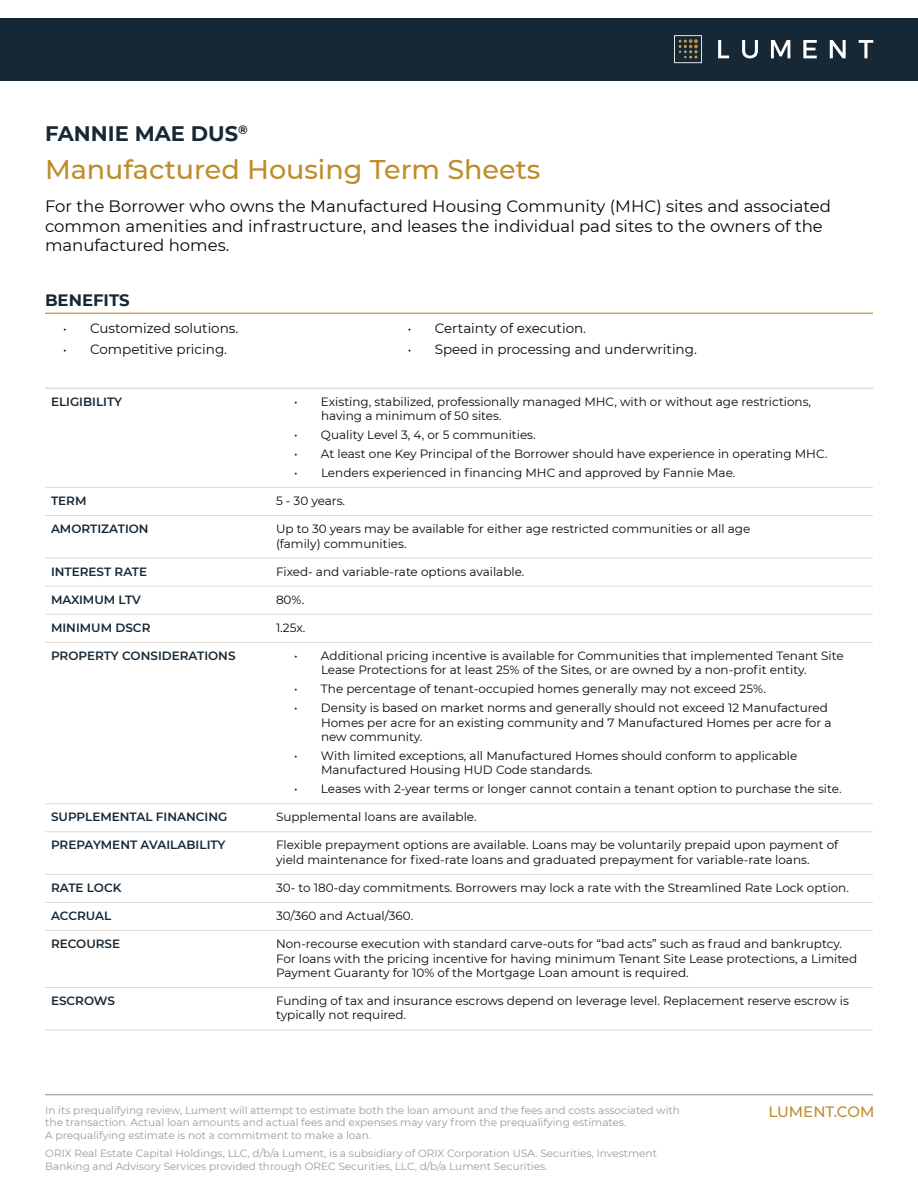
<style>
.page{position:relative;width:918px;height:1188px;background:#fff}
.page>*{position:absolute;margin:0;border:0;box-sizing:border-box;transform-origin:0 0}
.t1{font:500 27px "Montserrat";color:#bf8c2c}
.t2{font:700 21px "Montserrat";color:#162835}
.t3{font:16.5px/19.8px "Montserrat";color:#070808}
.t4{font:700 16.5px "Montserrat";color:#162835}
.t5{font:500 15px "Montserrat";color:#bf8c2c}
.t6{font:13.5px "Montserrat";color:#070808}
.t7{font:12px/14.4px "Montserrat";color:#070808}
.t8{font:600 12px "Montserrat";color:#162835}
.t9{font:10.5px/12.6px "Montserrat";color:#999a9c}
.s1{font-size:12px}
</style>
<div class="page">
<div style="left:0;top:18px;width:918px;height:63px;background:#162835"></div>
<svg style="left:674px;top:35px;width:28px;height:28px"></svg>
<svg style="left:718px;top:40px;width:11px;height:18px"></svg>
<svg style="left:742px;top:40px;width:16px;height:18px"></svg>
<svg style="left:771px;top:40px;width:19px;height:18px"></svg>
<svg style="left:830px;top:40px;width:16px;height:18px"></svg>
<svg style="left:859px;top:40px;width:14px;height:18px"></svg>
<svg style="left:803px;top:40px;width:14px;height:18px"></svg>
<hr style="left:45px;top:1094px;width:828px;height:1px;background:#999a9c">
<hr style="left:45px;top:313px;width:828px;height:1px;background:#bf8c2c">
<hr style="left:45px;top:515px;width:225px;height:1px;background:#dcdbdc">
<hr style="left:270px;top:515px;width:603px;height:1px;background:#dcdbdc">
<hr style="left:45px;top:558px;width:225px;height:1px;background:#dcdbdc">
<hr style="left:270px;top:558px;width:603px;height:1px;background:#dcdbdc">
<hr style="left:45px;top:586px;width:225px;height:1px;background:#dcdbdc">
<hr style="left:270px;top:586px;width:603px;height:1px;background:#dcdbdc">
<hr style="left:45px;top:614px;width:225px;height:1px;background:#dcdbdc">
<hr style="left:270px;top:614px;width:603px;height:1px;background:#dcdbdc">
<hr style="left:45px;top:642px;width:225px;height:1px;background:#dcdbdc">
<hr style="left:270px;top:642px;width:603px;height:1px;background:#dcdbdc">
<hr style="left:45px;top:803px;width:225px;height:1px;background:#dcdbdc">
<hr style="left:270px;top:803px;width:603px;height:1px;background:#dcdbdc">
<hr style="left:45px;top:831px;width:225px;height:1px;background:#dcdbdc">
<hr style="left:270px;top:831px;width:603px;height:1px;background:#dcdbdc">
<hr style="left:45px;top:874px;width:225px;height:1px;background:#dcdbdc">
<hr style="left:270px;top:874px;width:603px;height:1px;background:#dcdbdc">
<hr style="left:45px;top:902px;width:225px;height:1px;background:#dcdbdc">
<hr style="left:270px;top:902px;width:603px;height:1px;background:#dcdbdc">
<hr style="left:45px;top:930px;width:225px;height:1px;background:#dcdbdc">
<hr style="left:270px;top:930px;width:603px;height:1px;background:#dcdbdc">
<hr style="left:45px;top:987px;width:225px;height:1px;background:#dcdbdc">
<hr style="left:270px;top:987px;width:603px;height:1px;background:#dcdbdc">
<hr style="left:45px;top:1030px;width:225px;height:1px;background:#dcdbdc">
<hr style="left:270px;top:1030px;width:603px;height:1px;background:#dcdbdc">
<hr style="left:45px;top:487px;width:225px;height:1px;background:#dcdbdc">
<hr style="left:270px;top:487px;width:603px;height:1px;background:#dcdbdc">
<hr style="left:45px;top:388px;width:225px;height:1px;background:#d2d2d2">
<hr style="left:270px;top:388px;width:603px;height:1px;background:#d2d2d2">
<h2 class="t2" style="left:45px;top:121px;width:204px">FANNIE MAE DUS<sup>®</sup></h2>
<h1 class="t1" style="left:45px;top:158px;width:497px">Manufactured Housing Term Sheets</h1>
<h3 class="t3" style="left:45px;top:197px;width:788px">For the Borrower who owns the Manufactured Housing Community (MHC) sites and associated common amenities and infrastructure, and leases the individual pad sites to the owners of the manufactured homes.</h3>
<h3 class="t4" style="left:45px;top:291px;width:86px">BENEFITS</h3>
<p class="t6" style="left:63px;top:322px;width:177px"><span class="s1">•</span> Customized solutions.</p>
<p class="t6" style="left:63px;top:343px;width:166px"><span class="s1">•</span> Competitive pricing.</p>
<p class="t6" style="left:408px;top:322px;width:180px"><span class="s1">•</span> Certainty of execution.</p>
<p class="t6" style="left:408px;top:343px;width:291px"><span class="s1">•</span> Speed in processing and underwriting.</p>
<p class="t8" style="left:51px;top:395px;width:73px">ELIGIBILITY</p>
<p class="t7" style="left:321px;top:395px;width:492px;text-indent:-27px">• Existing, stabilized, professionally managed MHC, with or without age restrictions, having a minimum of 50 sites.</p>
<p class="t7" style="left:294px;top:428px;width:243px">• Quality Level 3, 4, or 5 communities.</p>
<p class="t7" style="left:294px;top:447px;width:535px">• At least one Key Principal of the Borrower should have experience in operating MHC.</p>
<p class="t7" style="left:294px;top:466px;width:443px">• Lenders experienced in financing MHC and approved by Fannie Mae.</p>
<p class="t8" style="left:51px;top:494px;width:37px">TERM</p>
<p class="t7" style="left:276px;top:494px;width:71px">5 - 30 years.</p>
<p class="t8" style="left:51px;top:522px;width:99px">AMORTIZATION</p>
<p class="t7" style="left:276px;top:522px;width:476px">Up to 30 years may be available for either age restricted communities or all age (family) communities.</p>
<p class="t8" style="left:51px;top:564px;width:98px">INTEREST RATE</p>
<p class="t7" style="left:276px;top:565px;width:250px">Fixed- and variable-rate options available.</p>
<p class="t8" style="left:51px;top:593px;width:91px">MAXIMUM LTV</p>
<p class="t7" style="left:276px;top:593px;width:30px">80%.</p>
<p class="t8" style="left:51px;top:621px;width:101px">MINIMUM DSCR</p>
<p class="t7" style="left:276px;top:621px;width:31px">1.25x.</p>
<p class="t8" style="left:51px;top:649px;width:186px">PROPERTY CONSIDERATIONS</p>
<p class="t7" style="left:321px;top:649px;width:524px;text-indent:-27px">• Additional pricing incentive is available for Communities that implemented Tenant Site<br>Lease Protections for at least 25% of the Sites, or are owned by a non-profit entity.</p>
<p class="t7" style="left:294px;top:682px;width:473px">• The percentage of tenant-occupied homes generally may not exceed 25%.</p>
<p class="t7" style="left:321px;top:701px;width:512px;text-indent:-27px">• Density is based on market norms and generally should not exceed 12 Manufactured<br>Homes per acre for an existing community and 7 Manufactured Homes per acre for a new community.</p>
<p class="t7" style="left:321px;top:749px;width:478px;text-indent:-27px">• With limited exceptions, all Manufactured Homes should conform to applicable<br>Manufactured Housing HUD Code standards.</p>
<p class="t7" style="left:294px;top:782px;width:549px">• Leases with 2-year terms or longer cannot contain a tenant option to purchase the site.</p>
<p class="t8" style="left:51px;top:810px;width:178px">SUPPLEMENTAL FINANCING</p>
<p class="t7" style="left:276px;top:810px;width:202px">Supplemental loans are available.</p>
<p class="t8" style="left:51px;top:838px;width:176px">PREPAYMENT AVAILABILITY</p>
<p class="t7" style="left:276px;top:838px;width:564px">Flexible prepayment options are available. Loans may be voluntarily prepaid upon payment of yield maintenance for fixed-rate loans and graduated prepayment for variable-rate loans.</p>
<p class="t8" style="left:51px;top:881px;width:72px">RATE LOCK</p>
<p class="t7" style="left:276px;top:881px;width:574px">30- to 180-day commitments. Borrowers may lock a rate with the Streamlined Rate Lock option.</p>
<p class="t8" style="left:51px;top:909px;width:62px">ACCRUAL</p>
<p class="t7" style="left:276px;top:909px;width:139px">30/360 and Actual/360.</p>
<p class="t8" style="left:51px;top:937px;width:71px">RECOURSE</p>
<p class="t7" style="left:276px;top:937px;width:583px">Non-recourse execution with standard carve-outs for “bad acts” such as fraud and bankruptcy.<br>For loans with the pricing incentive for having minimum Tenant Site Lease protections, a Limited<br>Payment Guaranty for 10% of the Mortgage Loan amount is required.</p>
<p class="t8" style="left:51px;top:994px;width:66px">ESCROWS</p>
<p class="t7" style="left:276px;top:994px;width:574px">Funding of tax and insurance escrows depend on leverage level. Replacement reserve escrow is typically not required.</p>
<p class="t9" style="left:45px;top:1104px;width:636px">In its prequalifying review, Lument will attempt to estimate both the loan amount and the fees and costs associated with</p>
<p class="t5" style="left:768px;top:1105px;width:108px">LUMENT.COM</p>
<p class="t9" style="left:45px;top:1117px;width:583px">the transaction. Actual loan amounts and actual fees and expenses may vary from the prequalifying estimates.<br>A prequalifying estimate is not a commitment to make a loan.</p>
<p class="t9" style="left:45px;top:1148px;width:613px">ORIX Real Estate Capital Holdings, LLC, d/b/a Lument, is a subsidiary of ORIX Corporation USA. Securities, Investment<br>Banking and Advisory Services provided through OREC Securities, LLC, d/b/a Lument Securities.</p>
</div>
